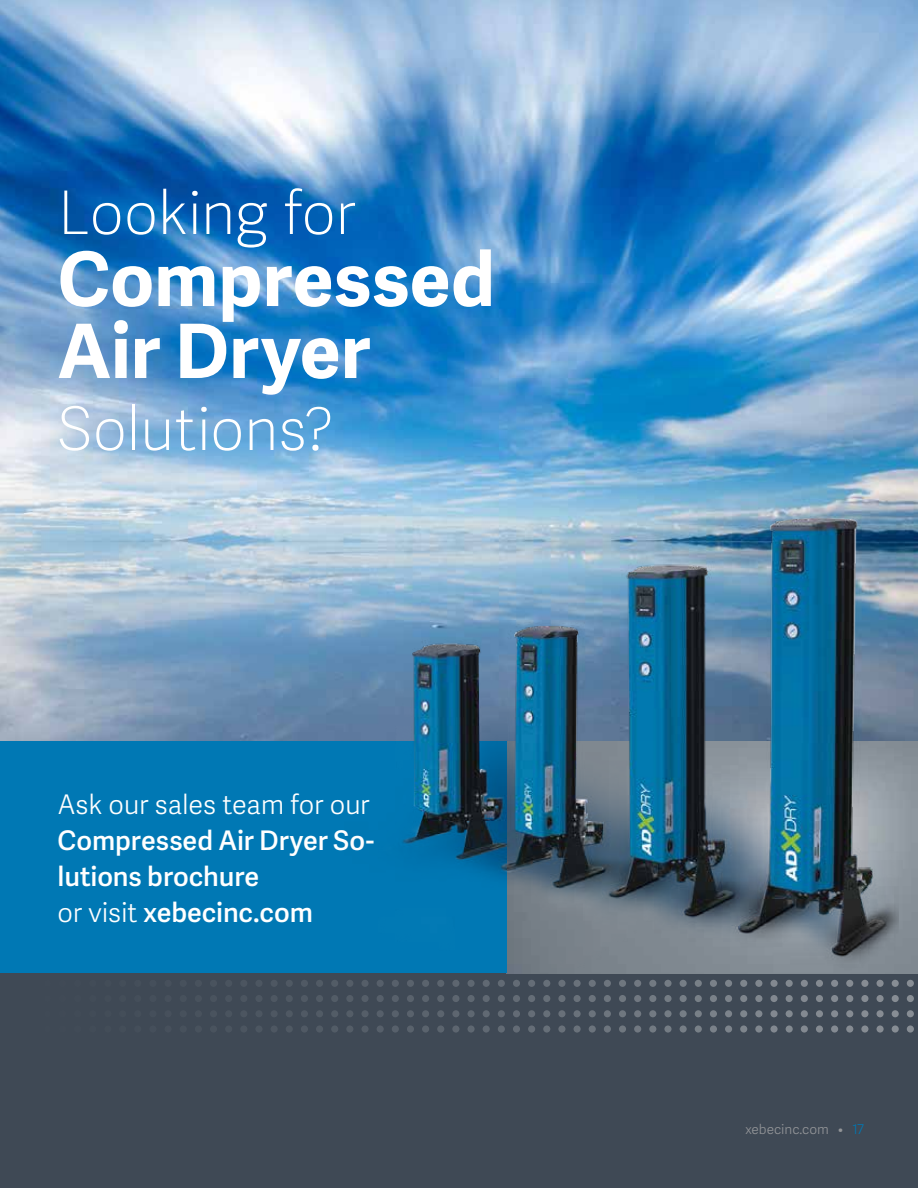
<style>
.page{position:relative;width:918px;height:1188px;background:#fff}
.page>*{position:absolute;margin:0;border:0;box-sizing:border-box;transform-origin:0 0}
.t1{font:700 75px/72px "Adelle Sans";color:#fff}
.t2{font:100 60px "Adelle Sans";letter-spacing:-.005em;color:#fff}
.t3{font:600 27px/36px "Adelle Sans";letter-spacing:-.005em;color:#fff}
.t4{font:300 27px "Adelle Sans";letter-spacing:-.01em;color:#fff}
.t5{font:300 13.5px "Adelle Sans";color:#939598}
.s1{font-weight:300}
.s2{color:#0078b4}
</style>
<div class="page">
<img style="left:0;top:0;width:918px;height:741px">
<div style="left:0;top:973px;width:918px;height:215px;background:#3f4955"></div>
<svg style="left:226px;top:1026px;width:6px;height:6px"></svg>
<svg style="left:226px;top:1011px;width:6px;height:6px"></svg>
<svg style="left:226px;top:995px;width:6px;height:7px"></svg>
<svg style="left:226px;top:980px;width:6px;height:6px"></svg>
<svg style="left:241px;top:1026px;width:6px;height:6px"></svg>
<svg style="left:241px;top:1011px;width:6px;height:6px"></svg>
<svg style="left:241px;top:995px;width:6px;height:7px"></svg>
<svg style="left:241px;top:980px;width:6px;height:7px"></svg>
<svg style="left:256px;top:1026px;width:6px;height:6px"></svg>
<svg style="left:256px;top:1011px;width:6px;height:6px"></svg>
<svg style="left:256px;top:995px;width:6px;height:7px"></svg>
<svg style="left:256px;top:980px;width:6px;height:7px"></svg>
<svg style="left:271px;top:1026px;width:6px;height:6px"></svg>
<svg style="left:271px;top:1010px;width:6px;height:7px"></svg>
<svg style="left:271px;top:995px;width:6px;height:7px"></svg>
<svg style="left:271px;top:980px;width:6px;height:7px"></svg>
<svg style="left:286px;top:1026px;width:7px;height:6px"></svg>
<svg style="left:286px;top:1010px;width:7px;height:7px"></svg>
<svg style="left:286px;top:995px;width:7px;height:7px"></svg>
<svg style="left:286px;top:980px;width:7px;height:7px"></svg>
<svg style="left:301px;top:1026px;width:7px;height:6px"></svg>
<svg style="left:301px;top:1010px;width:7px;height:7px"></svg>
<svg style="left:301px;top:995px;width:7px;height:7px"></svg>
<svg style="left:301px;top:980px;width:7px;height:7px"></svg>
<svg style="left:316px;top:1026px;width:7px;height:6px"></svg>
<svg style="left:316px;top:1010px;width:7px;height:7px"></svg>
<svg style="left:316px;top:995px;width:7px;height:7px"></svg>
<svg style="left:316px;top:980px;width:7px;height:7px"></svg>
<svg style="left:331px;top:1026px;width:7px;height:6px"></svg>
<svg style="left:331px;top:1010px;width:7px;height:7px"></svg>
<svg style="left:331px;top:995px;width:7px;height:7px"></svg>
<svg style="left:331px;top:980px;width:7px;height:7px"></svg>
<svg style="left:907px;top:1025px;width:7px;height:8px"></svg>
<svg style="left:907px;top:1010px;width:7px;height:7px"></svg>
<svg style="left:907px;top:995px;width:7px;height:7px"></svg>
<svg style="left:907px;top:980px;width:7px;height:7px"></svg>
<div style="left:0;top:741px;width:507px;height:232px;background:#0078b4"></div>
<img style="left:345px;top:469px;width:554px;height:562px">
<h2 class="t2" style="left:58px;top:170px;width:300px">Looking for</h2>
<h1 class="t1" style="left:58px;top:240px;width:439px">Compressed<br>Air Dryer</h1>
<h2 class="t2" style="left:58px;top:386px;width:278px">Solutions?</h2>
<p class="t4" style="left:58px;top:786px;width:314px">Ask our sales team for our</p>
<p class="t3" style="left:58px;top:822px;width:318px">Compressed Air Dryer So&shy;lutions brochure<br><span class="s1">or visit</span> xebecinc.com</p>
<p class="t5" style="left:745px;top:1120px;width:120px">xebecinc.com • <span class="s2">17</span></p>
</div>
